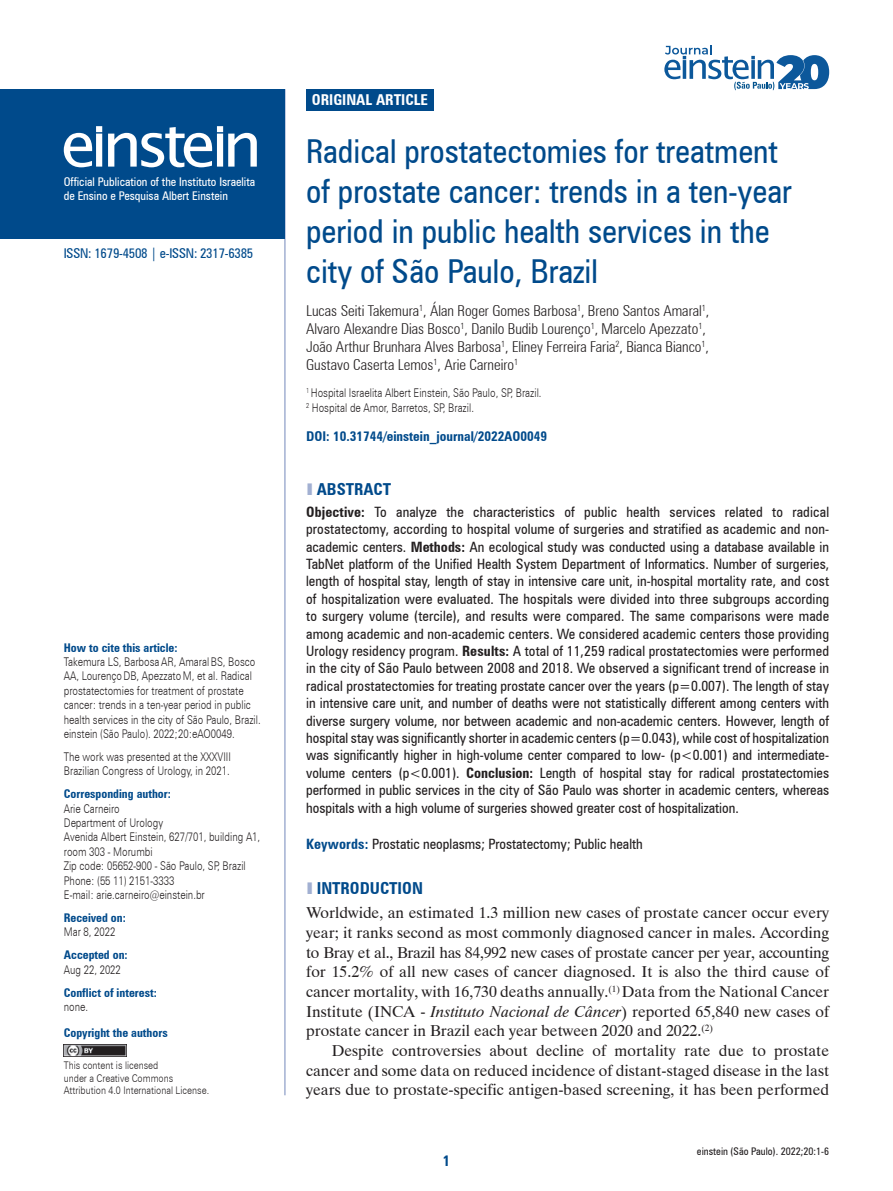
<style>
.page{position:relative;width:893px;height:1191px;background:#fff}
.page>*{position:absolute;margin:0;border:0;box-sizing:border-box;transform-origin:0 0}
.t1{font:condensed 33px/39.8px "Zurich BT";color:#004a8b}
.t2{font:700 condensed 16.5px "Zurich BT";color:#004a8b}
.t3{font:15.75px/19.6px "Dutch 801 BT";color:#231f20;text-align:justify}
.t4{font:300 condensed 15px/18.1px "Zurich BT";color:#231f20}
.t5{font:700 condensed 15px "Zurich BT";color:#fff}
.t6{font:700 condensed 15px "Zurich BT";color:#004a8b}
.t7{font:condensed 14.25px/17.4px "Zurich BT";color:#231f20;text-align:justify}
.t8{font:700 condensed 13.5px "Zurich BT";color:#004a8b}
.t9{font:condensed 13.5px "Zurich BT";letter-spacing:-.02em;color:#004a8b}
.t10{font:300 12px/14.4px "Zurich BT";color:#231f20;scale:.8 1}
.t11{font:700 condensed 12px "Zurich BT";color:#004a8b}
.t12{font:condensed 12px/14.4px "Zurich BT";color:#fff}
.t13{font:300 10.5px/12.6px "Zurich BT";color:#231f20;scale:.85 1}
.t14{font:condensed 10.5px "Zurich BT";color:#231f20}
.s1{color:#a2b0d2}
.s2{font-weight:700}
.s3{font-weight:700;color:#004a8b}
.s4{font-style:italic}
</style>
<div class="page">
<img style="left:64px;top:1044px;width:63px;height:12px">
<div style="left:306px;top:89px;width:128px;height:21px;background:#004a8b"></div>
<hr style="left:284px;top:89px;width:2px;height:1006px;background:#a2b0d2">
<div style="left:0;top:89px;width:284px;height:149px;background:#004a8b"></div>
<svg style="left:108px;top:126px;width:149px;height:41px"></svg>
<svg style="left:64px;top:126px;width:38px;height:41px"></svg>
<svg style="left:664px;top:45px;width:165px;height:45px"></svg>
<p class="t12" style="left:64px;top:174px;width:193px">Official Publication of the Instituto Israelita de Ensino e Pesquisa Albert Einstein</p>
<p class="t9" style="left:64px;top:245px;width:191px">ISSN: 1679-4508 | e-ISSN: 2317-6385</p>
<p class="t11" style="left:64px;top:640px;width:115px">How to cite this article:</p>
<p class="t10" style="left:64px;top:654px;width:248px">Takemura LS, Barbosa AR, Amaral BS, Bosco AA, Lourenço DB, Apezzato M, et al. Radical prostatectomies for treatment of prostate cancer: trends in a ten-year period in public health services in the city of São Paulo, Brazil. einstein (São Paulo). 2022;20:eAO0049.</p>
<p class="t10" style="left:64px;top:749px;width:210px">The work was presented at the XXXVIII<br>Brazilian Congress of Urology, in 2021.</p>
<p class="t11" style="left:64px;top:786px;width:109px">Corresponding author:</p>
<p class="t10" style="left:64px;top:801px;width:247px">Arie Carneiro<br>Department of Urology<br>Avenida Albert Einstein, 627/701, building A1, room 303 - Morumbi<br>Zip code: 05652-900 - São Paulo, SP, Brazil<br>Phone: (55 11) 2151-3333<br>E-mail: arie.carneiro@einstein.br</p>
<p class="t11" style="left:64px;top:910px;width:64px">Received on:</p>
<p class="t10" style="left:64px;top:925px;width:66px">Mar 8, 2022</p>
<p class="t11" style="left:64px;top:947px;width:65px">Accepted on:</p>
<p class="t10" style="left:64px;top:962px;width:73px">Aug 22, 2022</p>
<p class="t11" style="left:64px;top:985px;width:95px">Conflict of interest:</p>
<p class="t10" style="left:64px;top:999px;width:32px">none.</p>
<p class="t11" style="left:64px;top:1025px;width:105px">Copyright the authors</p>
<p class="t13" style="left:64px;top:1058px;width:173px">This content is licensed<br>under a Creative Commons<br>Attribution 4.0 International License.</p>
<p class="t5" style="left:312px;top:91px;width:118px">ORIGINAL ARTICLE</p>
<h1 class="t1" style="left:306px;top:131px;width:487px">Radical prostatectomies for treatment of prostate cancer: trends in a ten-year period in public health services in the city of São Paulo, Brazil</h1>
<p class="t4" style="left:306px;top:301px;width:405px">Lucas Seiti Takemura<sup>1</sup>, Álan Roger Gomes Barbosa<sup>1</sup>, Breno Santos Amaral<sup>1</sup>, Alvaro Alexandre Dias Bosco<sup>1</sup>, Danilo Budib Lourenço<sup>1</sup>, Marcelo Apezzato<sup>1</sup>, João Arthur Brunhara Alves Barbosa<sup>1</sup>, Eliney Ferreira Faria<sup>2</sup>, Bianca Bianco<sup>1</sup>, Gustavo Caserta Lemos<sup>1</sup>, Arie Carneiro<sup>1</sup></p>
<p class="t10" style="left:306px;top:386px;width:296px"><sup>1</sup> Hospital Israelita Albert Einstein, São Paulo, SP, Brazil.<br><sup>2</sup> Hospital de Amor, Barretos, SP, Brazil.</p>
<p class="t8" style="left:306px;top:428px;width:243px">DOI: 10.31744/einstein_journal/2022AO0049</p>
<p class="t2" style="left:306px;top:479px;width:86px"><span class="s1">❚</span> ABSTRACT</p>
<p class="t7" style="left:306px;top:503px;width:524px"><span class="s2">Objective:</span> To analyze the characteristics of public health services related to radical prostatectomy, according to hospital volume of surgeries and stratified as academic and non&shy;academic centers. <span class="s2">Methods:</span> An ecological study was conducted using a database available in TabNet platform of the Unified Health System Department of Informatics. Number of surgeries, length of hospital stay, length of stay in intensive care unit, in-hospital mortality rate, and cost of hospitalization were evaluated. The hospitals were divided into three subgroups according to surgery volume (tercile), and results were compared. The same comparisons were made among academic and non-academic centers. We considered academic centers those providing Urology residency program. <span class="s2">Results:</span> A total of 11,259 radical prostatectomies were performed in the city of São Paulo between 2008 and 2018. We observed a significant trend of increase in radical prostatectomies for treating prostate cancer over the years (p=0.007). The length of stay in intensive care unit, and number of deaths were not statistically different among centers with diverse surgery volume, nor between academic and non-academic centers. However, length of hospital stay was significantly shorter in academic centers (p=0.043), while cost of hospitalization was significantly higher in high-volume center compared to low- (p&lt;0.001) and intermediate&shy;volume centers (p&lt;0.001). <span class="s2">Conclusion:</span> Length of hospital stay for radical prostatectomies performed in public services in the city of São Paulo was shorter in academic centers, whereas hospitals with a high volume of surgeries showed greater cost of hospitalization.</p>
<p class="t7" style="left:306px;top:835px;width:338px"><span class="s3">Keywords:</span> Prostatic neoplasms; Prostatectomy; Public health</p>
<p class="t2" style="left:306px;top:878px;width:118px"><span class="s1">❚</span> INTRODUCTION</p>
<p class="t3" style="left:306px;top:903px;width:525px">Worldwide, an estimated 1.3 million new cases of prostate cancer occur every year; it ranks second as most commonly diagnosed cancer in males. According to Bray et al., Brazil has 84,992 new cases of prostate cancer per year, accounting for 15.2% of all new cases of cancer diagnosed. It is also the third cause of cancer mortality, with 16,730 deaths annually.<sup>(1)</sup> Data from the National Cancer Institute (INCA - <span class="s4">Instituto Nacional de Câncer</span>) reported 65,840 new cases of prostate cancer in Brazil each year between 2020 and 2022.<sup>(2)</sup></p>
<p class="t3" style="left:306px;top:1040px;width:524px;text-indent:26px">Despite controversies about decline of mortality rate due to prostate cancer and some data on reduced incidence of distant-staged disease in the last years due to prostate-specific antigen-based screening, it has been performed</p>
<p class="t6" style="left:443px;top:1151px;width:9px">1</p>
<p class="t14" style="left:697px;top:1144px;width:134px">einstein (São Paulo). 2022;20:1-6</p>
</div>
